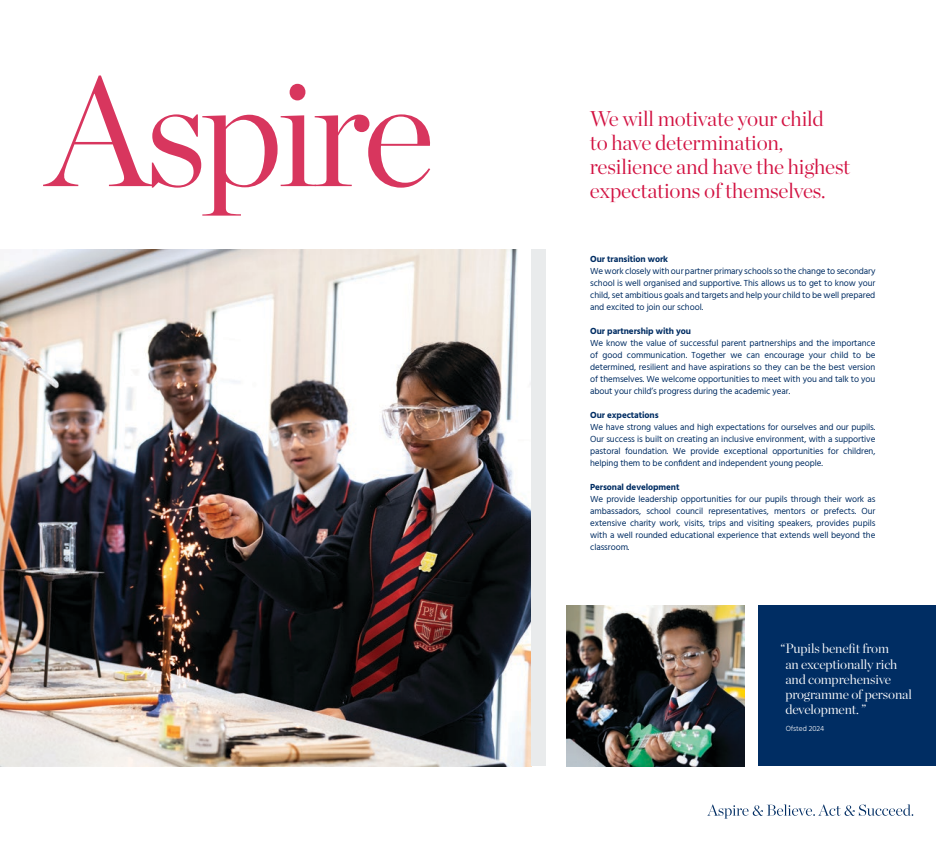
<style>
.page{position:relative;width:936px;height:842px;background:#fff}
.page>*{position:absolute;margin:0;border:0;box-sizing:border-box;transform-origin:0 0}
.t1{font:300 153.8px "Chronicle Display";letter-spacing:-.04em;color:#d21242}
.t2{font:300 21.3px/24px "Chronicle Display";letter-spacing:-.01em;color:#d21242}
.t3{font:300 13.4px/15.1px "Chronicle Display";letter-spacing:-.01em;color:#fff}
.t4{font:9px/12px "Hind";letter-spacing:-.01em;color:#002d63;text-align:justify}
.t5{font:700 9px "Hind";letter-spacing:-.01em;color:#002d63}
.t6{font:300 7.6px "Hind";letter-spacing:-.01em;color:#fff}
</style>
<div class="page">
<img style="left:566px;top:605px;width:178px;height:161px">
<div style="left:758px;top:605px;width:177px;height:161px;background:#002d63"></div>
<img style="left:0;top:249px;width:531px;height:517px">
<div style="left:531px;top:249px;width:14px;height:517px;background:#e9ebec"></div>
<svg style="left:707px;top:804px;width:206px;height:15px"></svg>
<h1 class="t1" style="left:47px;top:15px;width:390px">Aspire</h1>
<p class="t2" style="left:590px;top:105px;width:262px">We will motivate your child<br>to have determination, resilience and have the highest expectations of themselves.</p>
<p class="t5" style="left:590px;top:254px;width:80px">Our transition work</p>
<p class="t4" style="left:590px;top:266px;width:287px">We work closely with our partner primary schools so the change to secondary school is well organised and supportive. This allows us to get to know your child, set ambitious goals and targets and help your child to be well prepared and excited to join our school.</p>
<p class="t5" style="left:590px;top:326px;width:102px">Our partnership with you</p>
<p class="t4" style="left:590px;top:338px;width:287px">We know the value of successful parent partnerships and the importance of good communication. Together we can encourage your child to be determined, resilient and have aspirations so they can be the best version of themselves. We welcome opportunities to meet with you and talk to you about your child’s progress during the academic year.</p>
<p class="t5" style="left:590px;top:410px;width:70px">Our expectations</p>
<p class="t4" style="left:590px;top:422px;width:287px">We have strong values and high expectations for ourselves and our pupils.<br>Our success is built on creating an inclusive environment, with a supportive pastoral foundation. We provide exceptional opportunities for children, helping them to be confident and independent young people.</p>
<p class="t5" style="left:590px;top:482px;width:91px">Personal development</p>
<p class="t4" style="left:590px;top:494px;width:287px">We provide leadership opportunities for our pupils through their work as ambassadors, school council representatives, mentors or prefects. Our extensive charity work, visits, trips and visiting speakers, provides pupils with a well rounded educational experience that extends well beyond the classroom.</p>
<p class="t3" style="left:785px;top:640px;width:128px;text-indent:-5px">“Pupils benefit from<br>an exceptionally rich and comprehensive programme of personal development. ”</p>
<p class="t6" style="left:785px;top:723px;width:40px">Ofsted 2024</p>
</div>
